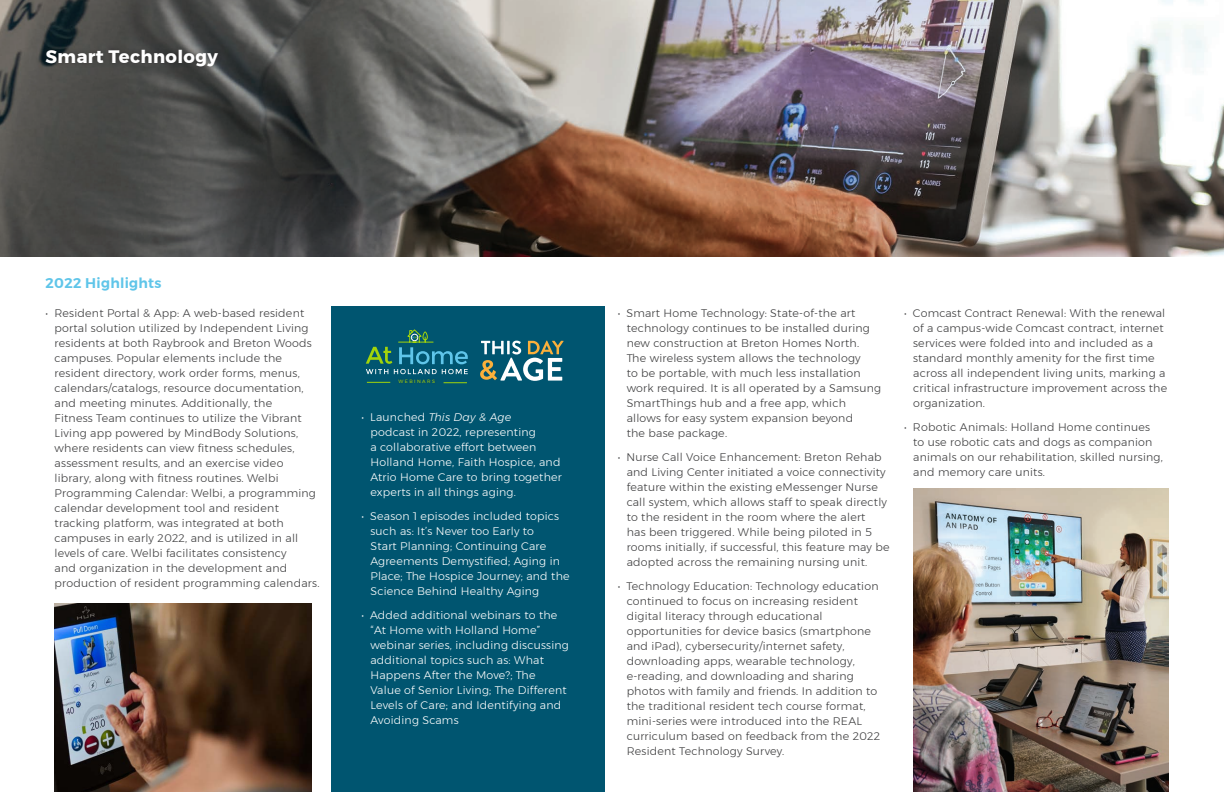
<style>
.page{position:relative;width:1224px;height:792px;background:#fff}
.page>*{position:absolute;margin:0;border:0;box-sizing:border-box;transform-origin:0 0}
.Headline{font:700 18px "Montserrat";letter-spacing:.02em;color:#fff}
.Subhead{font:600 14px "Montserrat";letter-spacing:.02em;color:#5fc5e9}
.t1{font:300 11px/15px "Montserrat";letter-spacing:.02em;color:#3e3e3f}
.t2{font:300 11px/15px "Montserrat";letter-spacing:.02em;color:#fff}
.t3{font:4.8px "Montserrat";letter-spacing:.3em;color:#a2d40a}
.s1{font-style:italic}
</style>
<div class="page">
<div style="left:332px;top:307px;width:273px;height:485px;background:#005570"></div>
<img style="left:0;top:0;width:1224px;height:256px">
<img style="left:54px;top:603px;width:257px;height:189px">
<img style="left:914px;top:489px;width:255px;height:303px">
<div style="left:41px;top:45px;width:182px;height:27px;background:#231f20;opacity:.5"></div>
<div style="left:397px;top:378px;width:40px;height:7px;background:#02506a"></div>
<svg style="left:367px;top:382px;width:23px;height:1px"></svg>
<svg style="left:444px;top:383px;width:23px;height:1px"></svg>
<svg style="left:366px;top:329px;width:102px;height:45px"></svg>
<svg style="left:480px;top:341px;width:84px;height:40px"></svg>
<p class="Headline" style="left:46px;top:42px;width:174px">Smart Technology</p>
<p class="Subhead" style="left:46px;top:272px;width:117px">2022 Highlights</p>
<p class="t1" style="left:55px;top:305px;width:266px;text-indent:-9px">• Resident Portal &amp; App: A web-based resident portal solution utilized by Independent Living residents at both Raybrook and Breton Woods campuses. Popular elements include the resident directory, work order forms, menus, calendars/catalogs, resource documentation, and meeting minutes. Additionally, the<br>Fitness Team continues to utilize the Vibrant Living app powered by MindBody Solutions, where residents can view fitness schedules, assessment results, and an exercise video library, along with fitness routines. Welbi Programming Calendar: Welbi, a programming calendar development tool and resident tracking platform, was integrated at both campuses in early 2022, and is utilized in all levels of care. Welbi facilitates consistency<br>and organization in the development and production of resident programming calendars.</p>
<p class="t3" style="left:398px;top:378px;width:38px">WEBINARS</p>
<p class="t2" style="left:370px;top:410px;width:193px;text-indent:-9px">• Launched <span class="s1">This Day &amp; Age<br></span>podcast in 2022, representing<br>a collaborative effort between<br>Holland Home, Faith Hospice, and<br>Atrio Home Care to bring together experts in all things aging.</p>
<p class="t2" style="left:370px;top:509px;width:201px;text-indent:-9px">• Season 1 episodes included topics such as: It’s Never too Early to<br>Start Planning; Continuing Care Agreements Demystified; Aging in Place; The Hospice Journey; and the Science Behind Healthy Aging</p>
<p class="t2" style="left:370px;top:608px;width:200px;text-indent:-9px">• Added additional webinars to the “At Home with Holland Home” webinar series, including discussing additional topics such as: What<br>Happens After the Move?; The<br>Value of Senior Living; The Different<br>Levels of Care; and Identifying and<br>Avoiding Scams</p>
<p class="t1" style="left:627px;top:305px;width:256px;text-indent:-9px">• Smart Home Technology: State-of-the art technology continues to be installed during new construction at Breton Homes North.<br>The wireless system allows the technology<br>to be portable, with much less installation work required. It is all operated by a Samsung SmartThings hub and a free app, which allows for easy system expansion beyond<br>the base package.</p>
<p class="t1" style="left:627px;top:449px;width:264px;text-indent:-9px">• Nurse Call Voice Enhancement: Breton Rehab and Living Center initiated a voice connectivity feature within the existing eMessenger Nurse call system, which allows staff to speak directly to the resident in the room where the alert<br>has been triggered. While being piloted in 5 rooms initially, if successful, this feature may be adopted across the remaining nursing unit.</p>
<p class="t1" style="left:627px;top:578px;width:255px;text-indent:-9px">• Technology Education: Technology education continued to focus on increasing resident digital literacy through educational opportunities for device basics (smartphone and iPad), cybersecurity/internet safety, downloading apps, wearable technology, e-reading, and downloading and sharing photos with family and friends. In addition to the traditional resident tech course format, mini-series were introduced into the REAL curriculum based on feedback from the 2022<br>Resident Technology Survey.</p>
<p class="t1" style="left:913px;top:305px;width:256px;text-indent:-9px">• Comcast Contract Renewal: With the renewal of a campus-wide Comcast contract, internet services were folded into and included as a standard monthly amenity for the first time across all independent living units, marking a critical infrastructure improvement across the organization.</p>
<p class="t1" style="left:913px;top:419px;width:251px;text-indent:-9px">• Robotic Animals: Holland Home continues to use robotic cats and dogs as companion animals on our rehabilitation, skilled nursing, and memory care units.</p>
</div>
